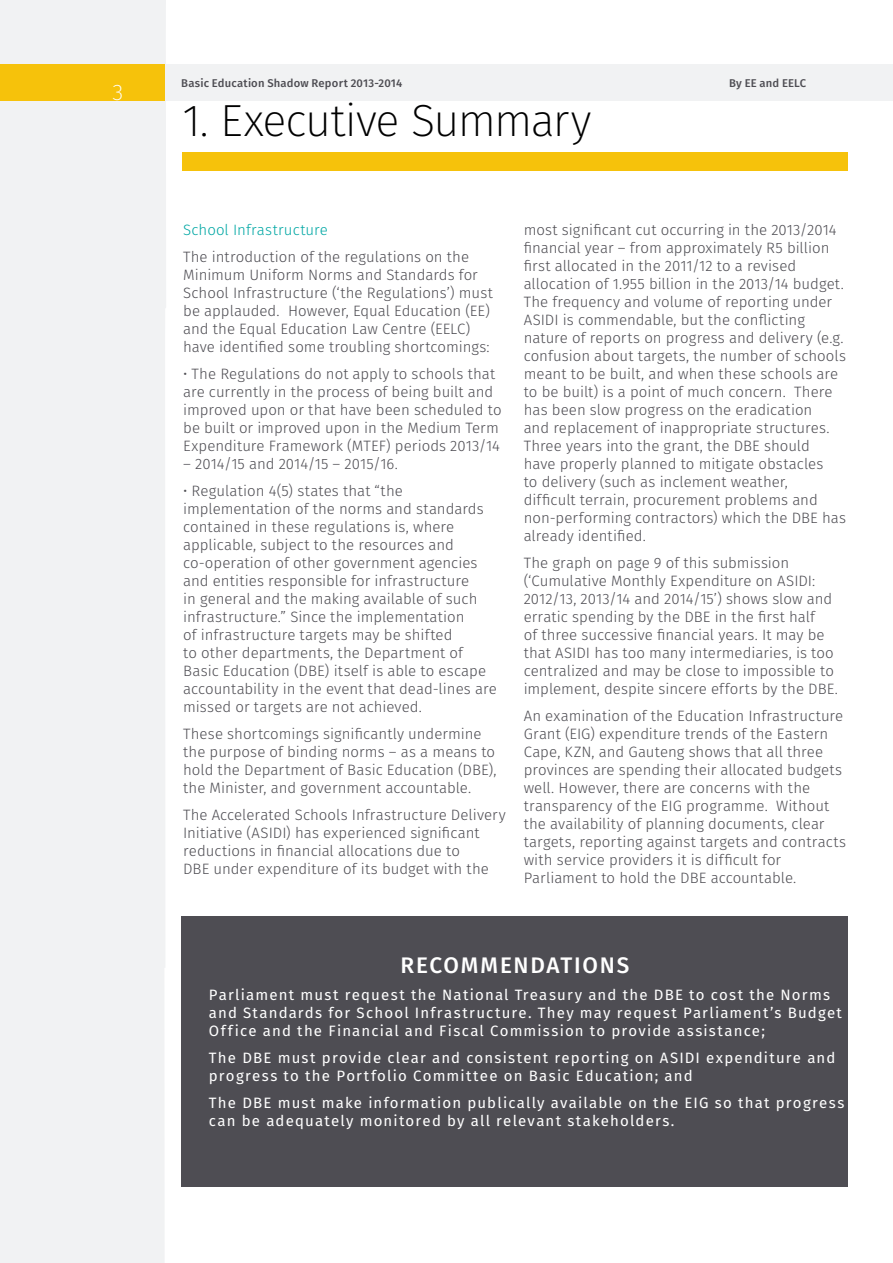
<style>
.page{position:relative;width:893px;height:1263px;background:#fff}
.page>*{position:absolute;margin:0;border:0;box-sizing:border-box;transform-origin:0 0}
.t1{font:200 45px "Fira Sans";letter-spacing:-.025em;color:#000}
.t2{font:500 22.5px "Fira Sans";color:#fff}
.t3{font:200 22.5px "Fira Sans";color:#fff}
.t4{font:300 15px/18px "Fira Sans";color:#4e4d53}
.t5{font:15px/18px "Fira Sans";letter-spacing:.08em;color:#fff}
.t6{font:300 15px "Fira Sans";letter-spacing:.01em;color:#00a7a4}
.t7{font:500 11.25px "Fira Sans";letter-spacing:.015em;color:#4e4d53}
.s1{color:#4e4d53}
</style>
<div class="page">
<div style="left:0;top:0;width:166px;height:308px;background:#f1f2f3"></div>
<div style="left:0;top:969px;width:164px;height:294px;background:#f1f2f3"></div>
<div style="left:0;top:218px;width:165px;height:751px;background:#f1f2f3"></div>
<div style="left:134px;top:64px;width:759px;height:36px;background:#f1f2f3"></div>
<div style="left:0;top:64px;width:165px;height:36px;background:#f6c20b"></div>
<div style="left:182px;top:917px;width:666px;height:270px;background:#4e4d53"></div>
<div style="left:183px;top:153px;width:665px;height:18px;background:#f6c20b"></div>
<h2 class="t3" style="left:112px;top:77px;width:12px">3</h2>
<p class="t7" style="left:181px;top:75px;width:222px">Basic Education Shadow Report 2013-2014</p>
<p class="t7" style="left:729px;top:75px;width:79px">By EE and EELC</p>
<h1 class="t1" style="left:183px;top:89px;width:410px">1. Executive Summary</h1>
<p class="t6" style="left:183px;top:220px;width:146px">School Infrastructure</p>
<p class="t4" style="left:183px;top:248px;width:311px">The introduction of the regulations on the Minimum Uniform Norms and Standards for School Infrastructure (‘the Regulations’) must be applauded. However, Equal Education (EE) and the Equal Education Law Centre (EELC) have identified some troubling shortcomings:</p>
<p class="t4" style="left:183px;top:365px;width:320px">• The Regulations do not apply to schools that are currently in the process of being built and improved upon or that have been scheduled to be built or improved upon in the Medium Term Expenditure Framework (MTEF) periods 2013/14</p>
<p class="t4" style="left:183px;top:455px;width:216px">– 2014/15 and 2014/15 – 2015/16.</p>
<p class="t4" style="left:183px;top:482px;width:315px">• Regulation 4(5) states that “the implementation of the norms and standards contained in these regulations is, where applicable, subject to the resources and co-operation of other government agencies and entities responsible for infrastructure<br>in general and the making available of such infrastructure.” Since the implementation<br>of infrastructure targets may be shifted<br>to other departments, the Department of Basic Education (DBE) itself is able to escape accountability in the event that dead-lines are missed or targets are not achieved.</p>
<p class="t4" style="left:183px;top:725px;width:315px">These shortcomings significantly undermine the purpose of binding norms – as a means to hold the Department of Basic Education (DBE), the Minister, and government accountable.</p>
<p class="t4" style="left:183px;top:806px;width:324px">The Accelerated Schools Infrastructure Delivery Initiative (ASIDI) has experienced significant reductions in financial allocations due to<br>DBE under expenditure of its budget with the</p>
<p class="t4" style="left:524px;top:221px;width:324px">most significant cut occurring in the 2013/2014 financial year – from approximately R5 billion first allocated in the 2011/12 to a revised allocation of 1.955 billion in the 2013/14 budget.<br>The frequency and volume of reporting under ASIDI is commendable, but the conflicting nature of reports on progress and delivery (e.g. confusion about targets, the number of schools meant to be built, and when these schools are to be built) is a point of much concern. There has been slow progress on the eradication<br>and replacement of inappropriate structures.<br>Three years into the grant, the DBE should<br>have properly planned to mitigate obstacles<br>to delivery (such as inclement weather,<br>difficult terrain, procurement problems and non-performing contractors) which the DBE has already identified.</p>
<p class="t4" style="left:524px;top:554px;width:316px">The graph on page 9 of this submission (‘Cumulative Monthly Expenditure on ASIDI:<br>2012/13, 2013/14 and 2014/15’) shows slow and erratic spending by the DBE in the first half<br>of three successive financial years. It may be that ASIDI has too many intermediaries, is too centralized and may be close to impossible to implement, despite sincere efforts by the DBE.</p>
<p class="t4" style="left:524px;top:707px;width:324px">An examination of the Education Infrastructure Grant (EIG) expenditure trends of the Eastern Cape, KZN, and Gauteng shows that all three provinces are spending their allocated budgets well. However, there are concerns with the transparency of the EIG programme. Without the availability of planning documents, clear targets, reporting against targets and contracts with service providers it is difficult for Parliament to hold the DBE accountable.</p>
<h2 class="t2" style="left:400px;top:950px;width:214px">Recommen dations</h2>
<p class="t5" style="left:209px;top:986px;width:635px;text-indent:-27px"><span class="s1">1.</span> Parliament must request the National Treasury and the DBE to cost the Norms and Standards for School Infrastructure. They may request Parliament’s Budget<br>Office and the Financial and Fiscal Commission to provide assistance;</p>
<p class="t5" style="left:209px;top:1049px;width:628px;text-indent:-27px"><span class="s1">2.</span> The DBE must provide clear and consistent reporting on ASIDI expenditure and progress to the Portfolio Committee on Basic Education; and</p>
<p class="t5" style="left:209px;top:1094px;width:637px;text-indent:-27px"><span class="s1">3.</span> The DBE must make information publically available on the EIG so that progress can be adequately monitored by all relevant stakeholders.</p>
</div>
